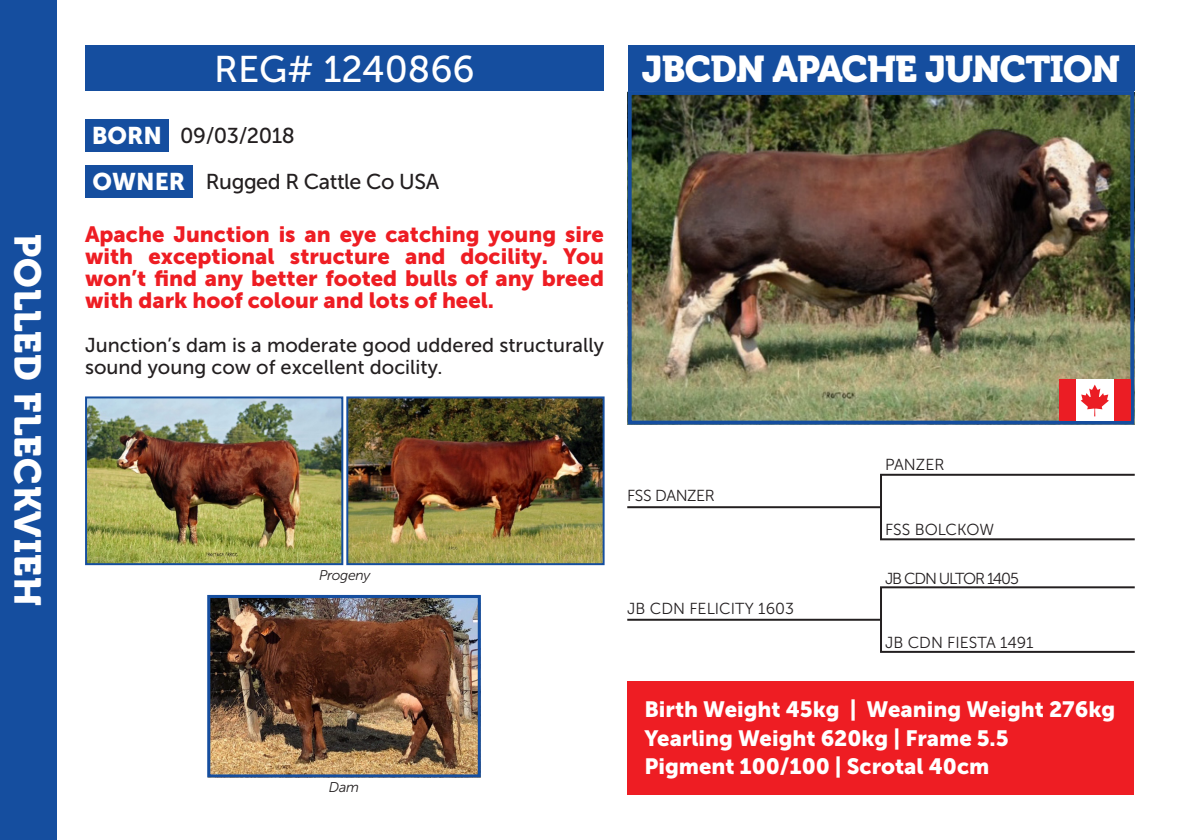
<style>
.page{position:relative;width:1191px;height:840px;background:#fff}
.page>*{position:absolute;margin:0;border:0;box-sizing:border-box;transform-origin:0 0}
.t1{font:37px "Museo 900";letter-spacing:-.025em;color:#fff}
.t2{font:37px "Museo Sans 500";color:#fff}
.t3{font:24px/46.2px "Museo Sans 900";color:#fff}
.t4{font:22px/22px "Museo Sans 900";color:#ee1d23;text-align:justify}
.t5{font:22px/28px "Museo Sans 900";color:#fff}
.t6{font:21.4px/46.8px "Museo Sans 500";letter-spacing:-.02em;color:#231f20}
.t7{font:20px/22px "Museo Sans 500";color:#231f20}
.t8{font:16px "Museo Sans 300";color:#231f20}
.t9{font:16px "Museo Sans 300";letter-spacing:-.075em;color:#231f20}
.t10{font:16px "Museo Sans 300";letter-spacing:-.03em;color:#231f20}
.t11{font:italic 14.2px "Museo Sans 300";color:#231f20}
.t12{font:italic 14px "Museo Sans 300";letter-spacing:-.02em;color:#231f20}
</style>
<div class="page">
<img style="left:633px;top:96px;width:496px;height:323px">
<div style="left:627px;top:680px;width:506px;height:114px;background:#ee1d23"></div>
<div style="left:0;top:0;width:57px;height:839px;background:#154e9f"></div>
<div style="left:85px;top:45px;width:519px;height:46px;background:#154e9f"></div>
<div style="left:628px;top:45px;width:506px;height:46px;background:#154e9f"></div>
<div style="left:628px;top:91px;width:506px;height:333px;border:4px solid #154e9f"></div>
<div style="left:1059px;top:379px;width:17px;height:41px;background:#eb1d24"></div>
<div style="left:1113px;top:379px;width:17px;height:41px;background:#eb1d24"></div>
<div style="left:1076px;top:379px;width:37px;height:41px;background:#fff"></div>
<svg style="left:1080px;top:384px;width:29px;height:32px"></svg>
<img style="left:211px;top:598px;width:266px;height:175px">
<div style="left:207px;top:594px;width:274px;height:183px;border:3px solid #154e9f"></div>
<hr style="left:627px;top:506px;width:254px;height:2px;background:#231f20">
<div style="left:880px;top:473px;width:254px;height:67px;border:2px solid #231f20"></div>
<hr style="left:627px;top:618px;width:254px;height:2px;background:#231f20">
<div style="left:880px;top:586px;width:254px;height:66px;border:2px solid #231f20"></div>
<div style="left:85px;top:119px;width:84px;height:32px;background:#154e9f"></div>
<div style="left:85px;top:165px;width:108px;height:32px;background:#154e9f"></div>
<img style="left:349px;top:399px;width:252px;height:163px">
<div style="left:346px;top:396px;width:258px;height:169px;border:2px solid #154e9f"></div>
<img style="left:88px;top:399px;width:252px;height:163px">
<div style="left:85px;top:396px;width:258px;height:169px;border:2px solid #154e9f"></div>
<h1 class="t2" style="left:214px;top:49px;width:262px">REG# 1240866</h1>
<h1 class="t1" style="left:641px;top:48px;width:480px">JBCDN APACHE JUNCTION</h1>
<p class="t6" style="left:206px;top:112px;width:235px;text-indent:-26px">09/03/2018<br>Rugged R Cattle Co USA</p>
<p class="t3" style="left:92px;top:112px;width:92px">BORN<br>OWNER</p>
<h1 class="t1" style="left:48px;top:234px;width:373px;rotate:90deg">polled fleckvieh</h1>
<p class="t4" style="left:85px;top:223px;width:520px">Apache Junction is an eye catching young sire with exceptional structure and docility. You won’t find any better footed bulls of any breed with dark hoof colour and lots of heel.</p>
<p class="t7" style="left:85px;top:334px;width:520px">Junction’s dam is a moderate good uddered structurally sound young cow of excellent docility.</p>
<p class="t12" style="left:319px;top:567px;width:53px">Progeny</p>
<p class="t11" style="left:329px;top:778px;width:32px">Dam</p>
<p class="t10" style="left:627px;top:486px;width:89px">FSS DANZER</p>
<p class="t8" style="left:627px;top:599px;width:168px">JB CDN FELICITY 1603</p>
<p class="t8" style="left:885px;top:456px;width:61px">PANZER</p>
<p class="t8" style="left:885px;top:520px;width:111px">FSS BOLCKOW</p>
<p class="t9" style="left:885px;top:569px;width:135px">JB CDN ULTOR 1405</p>
<p class="t8" style="left:885px;top:633px;width:150px">JB CDN FIESTA 1491</p>
<p class="t5" style="left:644px;top:695px;width:472px">Birth Weight 45kg | Weaning Weight 276kg<br>Yearling Weight 620kg | Frame 5.5<br>Pigment 100/100 | Scrotal 40cm</p>
</div>
